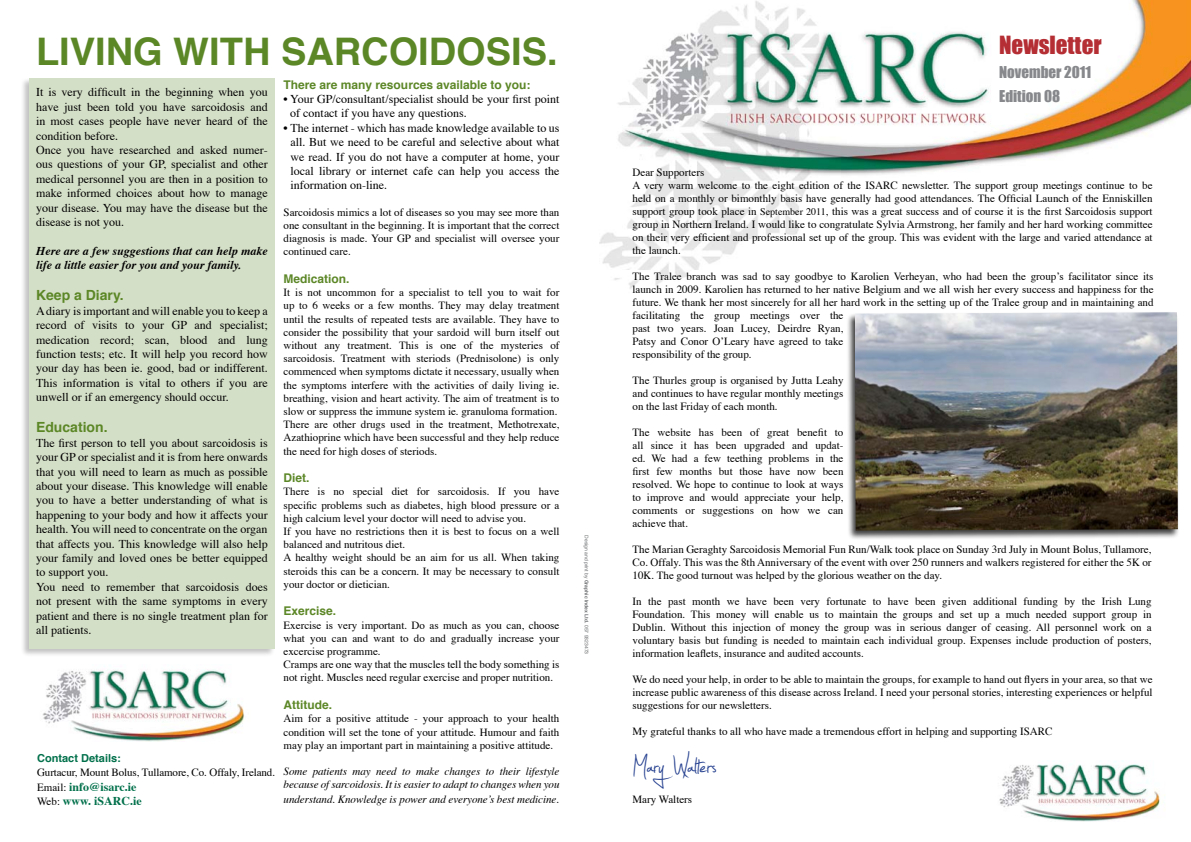
<style>
.page{position:relative;width:1191px;height:842px;background:#fff}
.page>*{position:absolute;margin:0;border:0;box-sizing:border-box;transform-origin:0 0}
.t1{font:48px "Jellyka Estryas Handwriting";color:#25408f}
.t2{font:700 38px "Helvetica";color:#5c8727}
.t3{font:23px "Impact";color:#b42e34}
.t4{font:15px/24px "Impact";color:#86888b}
.t5{font:700 14px "Helvetica";color:#5c8727}
.t6{font:12px/14.4px "Times";color:#000}
.t7{font:italic 700 12px/14.4px "Times";color:#000}
.t8{font:700 12px "Helvetica";color:#5c8727}
.t9{font:700 12px/14.4px "Times";color:#00704a}
.t10{font:11px/13px "Times";color:#000;text-align:justify}
.t11{font:italic 11px/13.2px "Times";letter-spacing:-.005em;color:#000}
.t12{font:700 11px "Helvetica";color:#00704a}
.t13{font:5px "Helvetica";color:#6d6f71}
.s1{font-weight:400;font-size:11px;color:#000}
.s2{font-weight:700}
.s3{font-size:10px}
</style>
<div class="page">
<div style="left:20px;top:77px;width:255px;height:580px;background:#000;opacity:.91"></div>
<div style="left:29px;top:78px;width:245px;height:570px;background:#d4dfc7"></div>
<img style="left:599px;top:0;width:592px;height:289px">
<img style="left:42px;top:669px;width:202px;height:72px">
<div style="left:846px;top:311px;width:334px;height:230px;background:#000;opacity:.75"></div>
<img style="left:854px;top:312px;width:323px;height:219px">
<img style="left:999px;top:761px;width:161px;height:60px">
<h2 class="t2" style="left:36px;top:18px;width:523px">LIVING WITH SARCOIDOSIS.</h2>
<p class="t6" style="left:36px;top:84px;width:233px">It is very difficult in the beginning when you have just been told you have sarcoidosis and in most cases people have never heard of the condition before.<br>Once you have researched and asked numer&shy;ous questions of your GP, specialist and other medical personnel you are then in a position to make informed choices about how to manage your disease. You may have the disease but the disease is not you.</p>
<p class="t7" style="left:36px;top:242px;width:233px">Here are a few suggestions that can help make life a little easier for you and your family.</p>
<p class="t5" style="left:36px;top:283px;width:89px">Keep a Diary.</p>
<p class="t6" style="left:36px;top:302px;width:233px;text-align:justify">A diary is important and will enable you to keep a record of visits to your GP and specialist; medication record; scan, blood and lung function tests; etc. It will help you record how your day has been ie. good, bad or indifferent.<br>This information is vital to others if you are unwell or if an emergency should occur.</p>
<p class="t5" style="left:36px;top:415px;width:73px">Education.</p>
<p class="t6" style="left:36px;top:434px;width:233px">The first person to tell you about sarcoidosis is your GP or specialist and it is from here onwards that you will need to learn as much as possible about your disease. This knowledge will enable you to have a better understanding of what is happening to your body and how it affects your health. You will need to concentrate on the organ that affects you. This knowledge will also help your family and loved ones be better equipped to support you.<br>You need to remember that sarcoidosis does not present with the same symptoms in every patient and there is no single treatment plan for all patients.</p>
<p class="t12" style="left:37px;top:748px;width:85px">Contact Details:</p>
<p class="t10" style="left:37px;top:765px;width:239px">Gurtacur, Mount Bolus, Tullamore, Co. Offaly, Ireland.</p>
<p class="t9" style="left:37px;top:778px;width:106px"><span class="s1">Email:</span> info@isarc.ie<br><span class="s1">Web:</span> www. iSARC.ie</p>
<p class="t8" style="left:283px;top:74px;width:248px">There are many resources available to you:</p>
<p class="t6" style="left:290px;top:91px;width:271px;text-indent:-7px">• Your GP/consultant/specialist should be your first point of contact if you have any questions.</p>
<p class="t6" style="left:290px;top:120px;width:270px;text-align:justify;text-indent:-7px">• The internet - which has made knowledge available to us all. But we need to be careful and selective about what we read. If you do not have a computer at home, your local library or internet cafe can help you access the information on-line.</p>
<p class="t10" style="left:283px;top:205px;width:277px">Sarcoidosis mimics a lot of diseases so you may see more than one consultant in the beginning. It is important that the correct diagnosis is made. Your GP and specialist will oversee your continued care.</p>
<p class="t8" style="left:283px;top:268px;width:68px">Medication.</p>
<p class="t10" style="left:283px;top:285px;width:277px;text-align:left">It is not uncommon for a specialist to tell you to wait for up to 6 weeks or a few months. They may delay treatment until the results of repeated tests are available. They have to consider the possibility that your sardoid will burn itself out without any treatment. This is one of the mysteries of sarcoidosis. Treatment with steriods (Prednisolone) is only commenced when symptoms dictate it necessary, usually when the symptoms interfere with the activities of daily living ie. breathing, vision and heart activity. The aim of treatment is to slow or suppress the immune system ie. granuloma formation.<br>There are other drugs used in the treatment, Methotrexate, Azathioprine which have been successful and they help reduce the need for high doses of steriods.</p>
<p class="t8" style="left:283px;top:467px;width:28px">Diet.</p>
<p class="t10" style="left:283px;top:484px;width:277px;text-align:left">There is no special diet for sarcoidosis. If you have specific problems such as diabetes, high blood pressure or a high calcium level your doctor will need to advise you.<br>If you have no restrictions then it is best to focus on a well balanced and nutritous diet.<br>A healthy weight should be an aim for us all. When taking steroids this can be a concern. It may be necessary to consult your doctor or dietician.</p>
<p class="t8" style="left:283px;top:600px;width:54px">Exercise.</p>
<p class="t10" style="left:283px;top:617px;width:277px;text-align:left">Exercise is very important. Do as much as you can, choose what you can and want to do and gradually increase your excercise programme.<br>Cramps are one way that the muscles tell the body something is not right. Muscles need regular exercise and proper nutrition.</p>
<p class="t8" style="left:283px;top:694px;width:50px">Attitude.</p>
<p class="t10" style="left:283px;top:711px;width:277px">Aim for a positive attitude - your approach to your health condition will set the tone of your attitude. Humour and faith may play an important part in maintaining a positive attitude.</p>
<p class="t11" style="left:283px;top:764px;width:277px">Some patients may need to make changes to their lifestyle because of sarcoidosis. It is easier to adapt to changes when you</p>
<p class="t11" style="left:283px;top:791px;width:277px">understand. Knowledge is power and everyone’s best medicine.</p>
<p class="t13" style="left:591px;top:535px;width:120px;rotate:90deg">Design and print by <span class="s2">Graphic Index Ltd.</span> 057 9323473</p>
<h3 class="t3" style="left:999px;top:31px;width:104px">Newsletter</h3>
<h3 class="t4" style="left:999px;top:60px;width:94px">November 2011<br>Edition 08</h3>
<p class="t10" style="left:632px;top:165px;width:521px;text-align:left">Dear Supporters<br>A very warm welcome to the eight edition of the ISARC newsletter. The support group meetings continue to be held on a monthly or bimonthly basis have generally had good attendances. The Official Launch of the Enniskillen support group took place in <span class="s3">September 2011</span>, this was a great success and of course it is the first Sarcoidosis support group in Northern Ireland. I would like to congratulate Sylvia Armstrong, her family and her hard working committee on their very efficient and professional set up of the group. This was evident with the large and varied attendance at the launch.</p>
<p class="t10" style="left:632px;top:269px;width:522px;text-align:left">The Tralee branch was sad to say goodbye to Karolien Verheyan, who had been the group’s facilitator since its launch in 2009. Karolien has returned to her native Belgium and we all wish her every success and happiness for the future. We thank her most sincerely for all her hard work in the setting up of the Tralee group and in maintaining and facilitating the group meetings over the<br>past two years. Joan Lucey, Deirdre Ryan,<br>Patsy and Conor O’Leary have agreed to take<br>responsibility of the group.</p>
<p class="t10" style="left:632px;top:373px;width:212px">The Thurles group is organised by Jutta Leahy and continues to have regular monthly meetings on the last Friday of each month.</p>
<p class="t10" style="left:632px;top:425px;width:212px">The website has been of great benefit to all since it has been upgraded and updat&shy;ed. We had a few teething problems in the first few months but those have now been resolved. We hope to continue to look at ways to improve and would appreciate your help, comments or suggestions on how we can achieve that.</p>
<p class="t10" style="left:632px;top:542px;width:520px">The Marian Geraghty Sarcoidosis Memorial Fun Run/Walk took place on Sunday 3rd July in Mount Bolus, Tullamore, Co. Offaly. This was the 8th Anniversary of the event with over 250 runners and walkers registered for either the 5K or 10K. The good turnout was helped by the glorious weather on the day.</p>
<p class="t10" style="left:632px;top:594px;width:520px">In the past month we have been very fortunate to have been given additional funding by the Irish Lung Foundation. This money will enable us to maintain the groups and set up a much needed support group in Dublin. Without this injection of money the group was in serious danger of ceasing. All personnel work on a voluntary basis but funding is needed to maintain each individual group. Expenses include production of posters, information leaflets, insurance and audited accounts.</p>
<p class="t10" style="left:632px;top:672px;width:521px">We do need your help, in order to be able to maintain the groups, for example to hand out flyers in your area, so that we increase public awareness of this disease across Ireland. I need your personal stories, interesting experiences or helpful suggestions for our newsletters.</p>
<p class="t10" style="left:632px;top:724px;width:421px">My grateful thanks to all who have made a tremendous effort in helping and supporting ISARC</p>
<h1 class="t1" style="left:632px;top:746px;width:85px">Mary Walters</h1>
<p class="t10" style="left:632px;top:792px;width:61px">Mary Walters</p>
</div>
